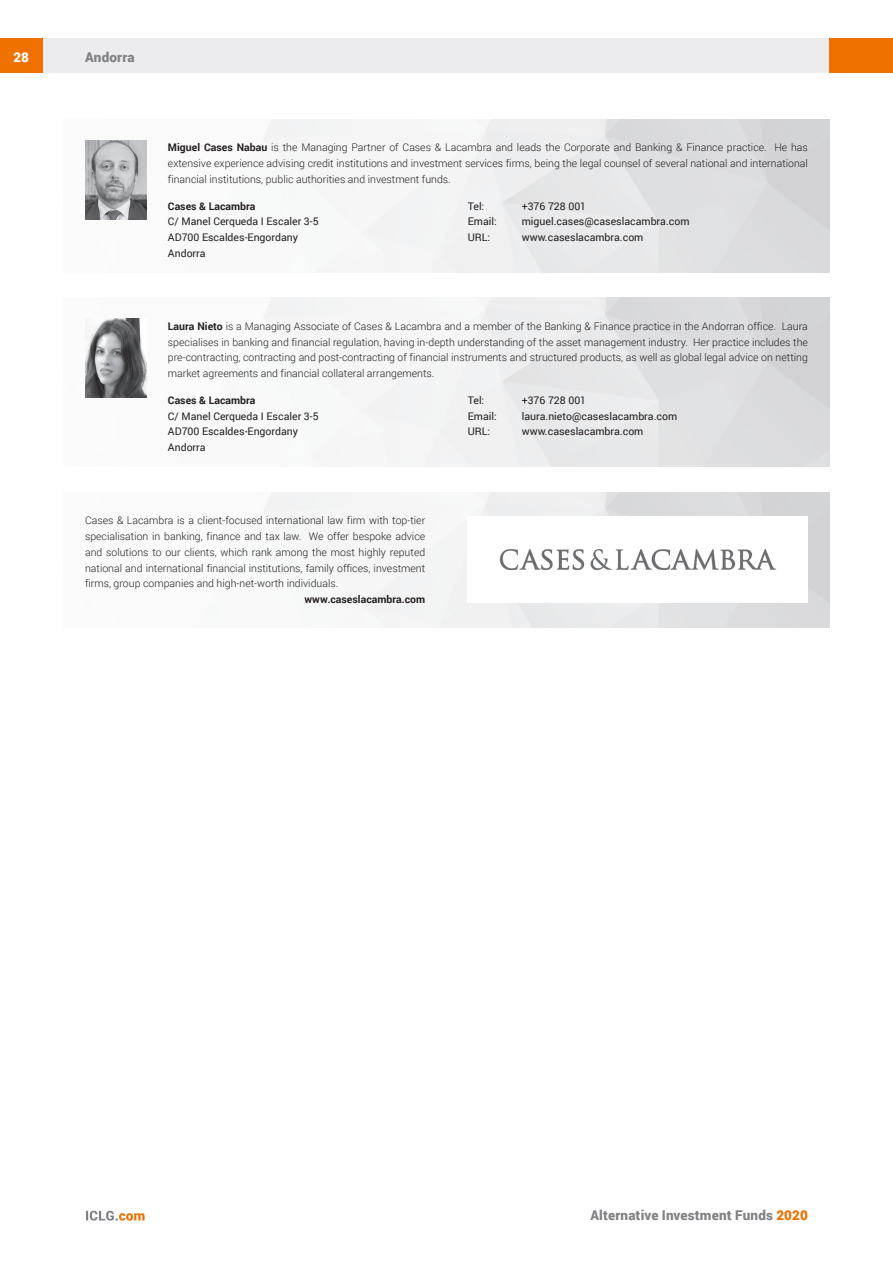
<style>
.page{position:relative;width:893px;height:1263px;background:#fff}
.page>*{position:absolute;margin:0;border:0;box-sizing:border-box;transform-origin:0 0}
.t1{font:900 13.5px "Roboto";letter-spacing:.01em;color:#808285}
.t2{font:900 13.5px "Roboto";color:#fff}
.t3{font:300 10.5px/15.8px "Roboto";color:#231f20;text-align:justify}
.t4{font:10.5px/15.8px "Roboto";color:#231f20}
.t5{font:700 10.5px "Roboto";color:#231f20}
.s1{font-weight:700}
.s2{color:#ef7100}
</style>
<div class="page">
<div style="left:43px;top:38px;width:786px;height:34px;background:#ececee"></div>
<div style="left:0;top:38px;width:43px;height:34px;background:#ef7100"></div>
<div style="left:829px;top:38px;width:64px;height:34px;background:#ef7100"></div>
<svg style="left:86px;top:1211px;width:59px;height:9px"></svg>
<img style="left:85px;top:119px;width:744px;height:154px">
<img style="left:85px;top:140px;width:61px;height:79px">
<img style="left:85px;top:298px;width:744px;height:169px">
<img style="left:85px;top:319px;width:61px;height:79px">
<img style="left:499px;top:548px;width:278px;height:23px">
<p class="t2" style="left:13px;top:48px;width:17px">28</p>
<p class="t1" style="left:85px;top:48px;width:51px">Andorra</p>
<p class="t3" style="left:168px;top:139px;width:641px"><span class="s1">Miguel Cases Nabau</span> is the Managing Partner of Cases &amp; Lacambra and leads the Corporate and Banking &amp; Finance practice. He has extensive experience advising credit institutions and investment services firms, being the legal counsel of several national and international financial institutions, public authorities and investment funds.</p>
<p class="t5" style="left:168px;top:198px;width:89px">Cases &amp; Lacambra</p>
<p class="t4" style="left:168px;top:213px;width:152px">C/ Manel Cerqueda I Escaler 3-5<br>AD700 Escaldes-Engordany<br>Andorra</p>
<p class="t4" style="left:468px;top:198px;width:18px">Tel:</p>
<p class="t4" style="left:522px;top:198px;width:66px">+376 728 001</p>
<p class="t4" style="left:468px;top:213px;width:31px">Email:</p>
<p class="t4" style="left:522px;top:213px;width:169px">miguel.cases@caseslacambra.com</p>
<p class="t4" style="left:468px;top:229px;width:24px">URL:</p>
<p class="t4" style="left:522px;top:229px;width:123px">www.caseslacambra.com</p>
<p class="t3" style="left:168px;top:318px;width:641px"><span class="s1">Laura Nieto</span> is a Managing Associate of Cases &amp; Lacambra and a member of the Banking &amp; Finance practice in the Andorran office. Laura specialises in banking and financial regulation, having in-depth understanding of the asset management industry. Her practice includes the pre-contracting, contracting and post-contracting of financial instruments and structured products, as well as global legal advice on netting market agreements and financial collateral arrangements.</p>
<p class="t5" style="left:168px;top:393px;width:89px">Cases &amp; Lacambra</p>
<p class="t4" style="left:168px;top:408px;width:152px">C/ Manel Cerqueda I Escaler 3-5<br>AD700 Escaldes-Engordany<br>Andorra</p>
<p class="t4" style="left:468px;top:392px;width:18px">Tel:</p>
<p class="t4" style="left:522px;top:392px;width:66px">+376 728 001</p>
<p class="t4" style="left:468px;top:408px;width:31px">Email:</p>
<p class="t4" style="left:522px;top:408px;width:157px">laura.nieto@caseslacambra.com</p>
<p class="t4" style="left:468px;top:423px;width:24px">URL:</p>
<p class="t4" style="left:522px;top:423px;width:123px">www.caseslacambra.com</p>
<p class="t3" style="left:85px;top:512px;width:342px">Cases &amp; Lacambra is a client-focused international law firm with top-tier specialisation in banking, finance and tax law. We offer bespoke advice and solutions to our clients, which rank among the most highly reputed national and international financial institutions, family offices, investment firms, group companies and high-net-worth individuals.</p>
<p class="t5" style="left:305px;top:592px;width:122px">www.caseslacambra.com</p>
<p class="t1" style="left:590px;top:1206px;width:219px">Alternative Investment Funds <span class="s2">2020</span></p>
</div>
